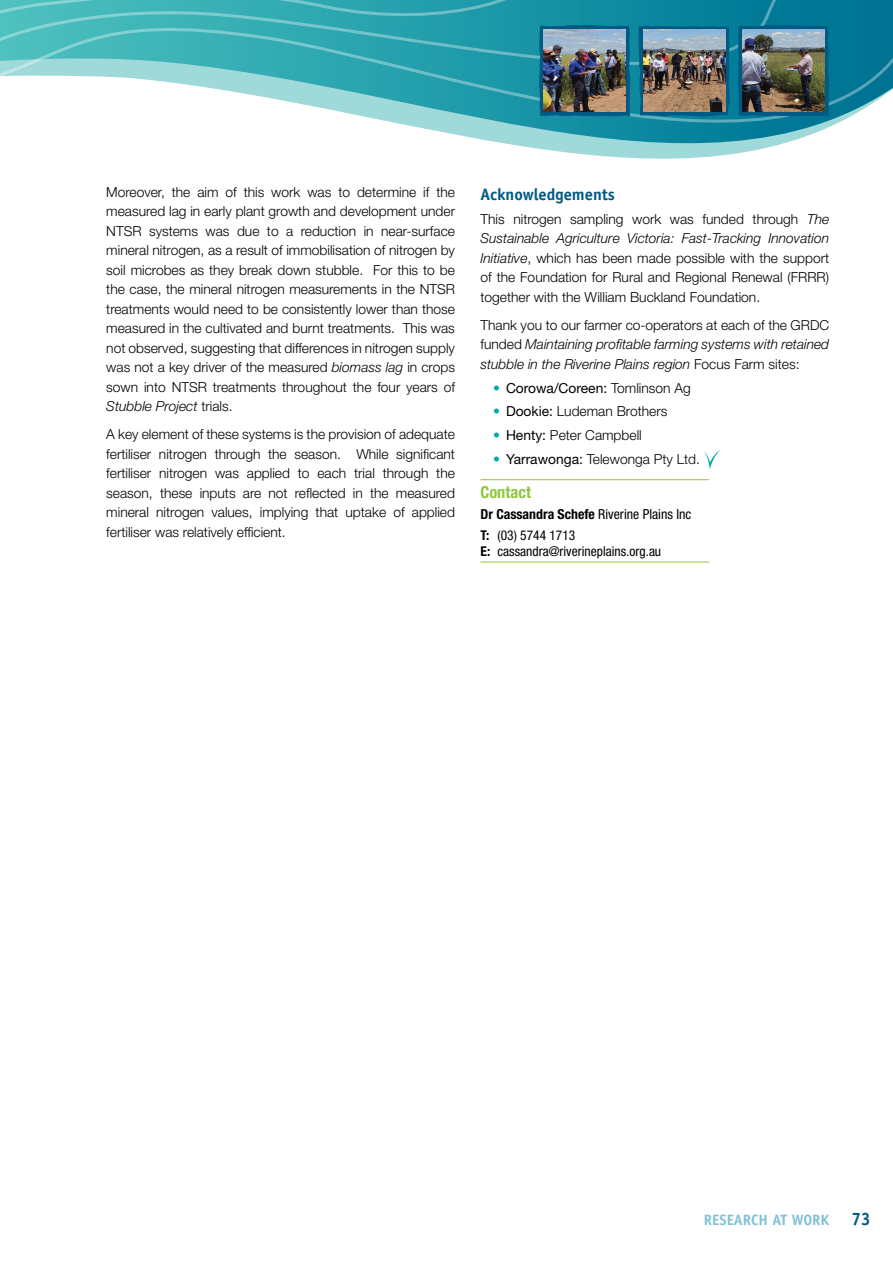
<style>
.page{position:relative;width:893px;height:1263px;background:#fff}
.page>*{position:absolute;margin:0;border:0;box-sizing:border-box;transform-origin:0 0}
.t1{font:700 16.5px "Officina Sans";color:#005a84}
.t2{font:700 condensed 16.5px "Helvetica Neue LT Std";color:#8dc63f}
.t3{font:700 15px "Officina Sans";color:#81c1d6}
.t4{font:300 13.8px/19.5px "Helvetica Neue LT Std";color:#000;text-align:justify}
.t5{font:italic 300 13.8px/19.5px "Helvetica Neue LT Std";color:#000;text-align:justify}
.t6{font:700 condensed 13.8px "Helvetica Neue LT Std";color:#000}
.t7{font:13.8px "Helvetica Neue LT Std";color:#000}
.t8{font:condensed 13.5px/16.2px "Helvetica Neue LT Std";color:#000}
.s1{font-style:italic}
.s2{font-style:normal}
.s3{font-family:"Officina Sans";font-weight:700;color:#00aaa6}
.s4{font-weight:300}
.s5{font-weight:400}
.s6{font-weight:700}
.s7{font-size:18px;color:#005a84}
</style>
<div class="page">
<svg style="left:704px;top:450px;width:17px;height:20px"></svg>
<hr style="left:480px;top:479px;width:229px;height:1px;background:#8dc63f">
<hr style="left:480px;top:562px;width:229px;height:1px;background:#8dc63f">
<svg style="left:630px;top:145px;width:148px;height:14px;fill:#a0d9d9"></svg>
<svg style="left:630px;top:124px;width:206px;height:21px"></svg>
<svg style="left:630px;top:99px;width:249px;height:25px"></svg>
<svg style="left:630px;top:0;width:263px;height:99px"></svg>
<svg style="left:638px;top:26px;width:92px;height:91px"></svg>
<svg style="left:738px;top:25px;width:91px;height:92px"></svg>
<svg style="left:0;top:0;width:630px;height:158px"></svg>
<img style="left:543px;top:30px;width:82px;height:82px">
<img style="left:643px;top:30px;width:82px;height:82px">
<img style="left:742px;top:30px;width:82px;height:82px">
<p class="t4" style="left:106px;top:182px;width:350px">Moreover, the aim of this work was to determine if the measured lag in early plant growth and development under NTSR systems was due to a reduction in near-surface mineral nitrogen, as a result of immobilisation of nitrogen by soil microbes as they break down stubble. For this to be the case, the mineral nitrogen measurements in the NTSR treatments would need to be consistently lower than those measured in the cultivated and burnt treatments. This was not observed, suggesting that differences in nitrogen supply was not a key driver of the measured <span class="s1">biomass lag</span> in crops sown into NTSR treatments throughout the four years of <span class="s1">Stubble Project</span> trials.</p>
<p class="t4" style="left:106px;top:424px;width:350px">A key element of these systems is the provision of adequate fertiliser nitrogen through the season. While significant fertiliser nitrogen was applied to each trial through the season, these inputs are not reflected in the measured mineral nitrogen values, implying that uptake of applied fertiliser was relatively efficient.</p>
<p class="t1" style="left:480px;top:184px;width:136px">Acknowledgements</p>
<p class="t4" style="left:480px;top:209px;width:350px">This nitrogen sampling work was funded through <span class="s1">The Sustainable Agriculture Victoria: Fast-Tracking Innovation Initiative</span>, which has been made possible with the support of the Foundation for Rural and Regional Renewal (FRRR) together with the William Buckland Foundation.</p>
<p class="t5" style="left:480px;top:315px;width:350px"><span class="s2">Thank you to our farmer co-operators at each of the GRDC funded</span> Maintaining profitable farming systems with retained stubble in the Riverine Plains region <span class="s2">Focus Farm sites:</span></p>
<p class="t7" style="left:493px;top:379px;width:199px"><span class="s3">•</span> Corowa/Coreen: <span class="s4">Tomlinson Ag</span></p>
<p class="t4" style="left:493px;top:401px;width:176px"><span class="s3">•</span> <span class="s5">Dookie:</span> Ludeman Brothers</p>
<p class="t4" style="left:493px;top:425px;width:150px"><span class="s3">•</span> <span class="s5">Henty:</span> Peter Campbell</p>
<p class="t4" style="left:493px;top:449px;width:208px"><span class="s3">•</span> <span class="s5">Yarrawonga:</span> Telewonga Pty Ltd.</p>
<p class="t2" style="left:480px;top:482px;width:52px">Contact</p>
<p class="t6" style="left:480px;top:506px;width:212px">Dr Cassandra Schefe <span class="s5">Riverine Plains Inc</span></p>
<p class="t8" style="left:480px;top:527px;width:182px"><span class="s6">T:</span> (03) 5744 1713<br><span class="s6">E:</span> cassandra@riverineplains.org.au</p>
<p class="t3" style="left:704px;top:1210px;width:168px">RESEARCH AT WORK <span class="s7">73</span></p>
</div>
